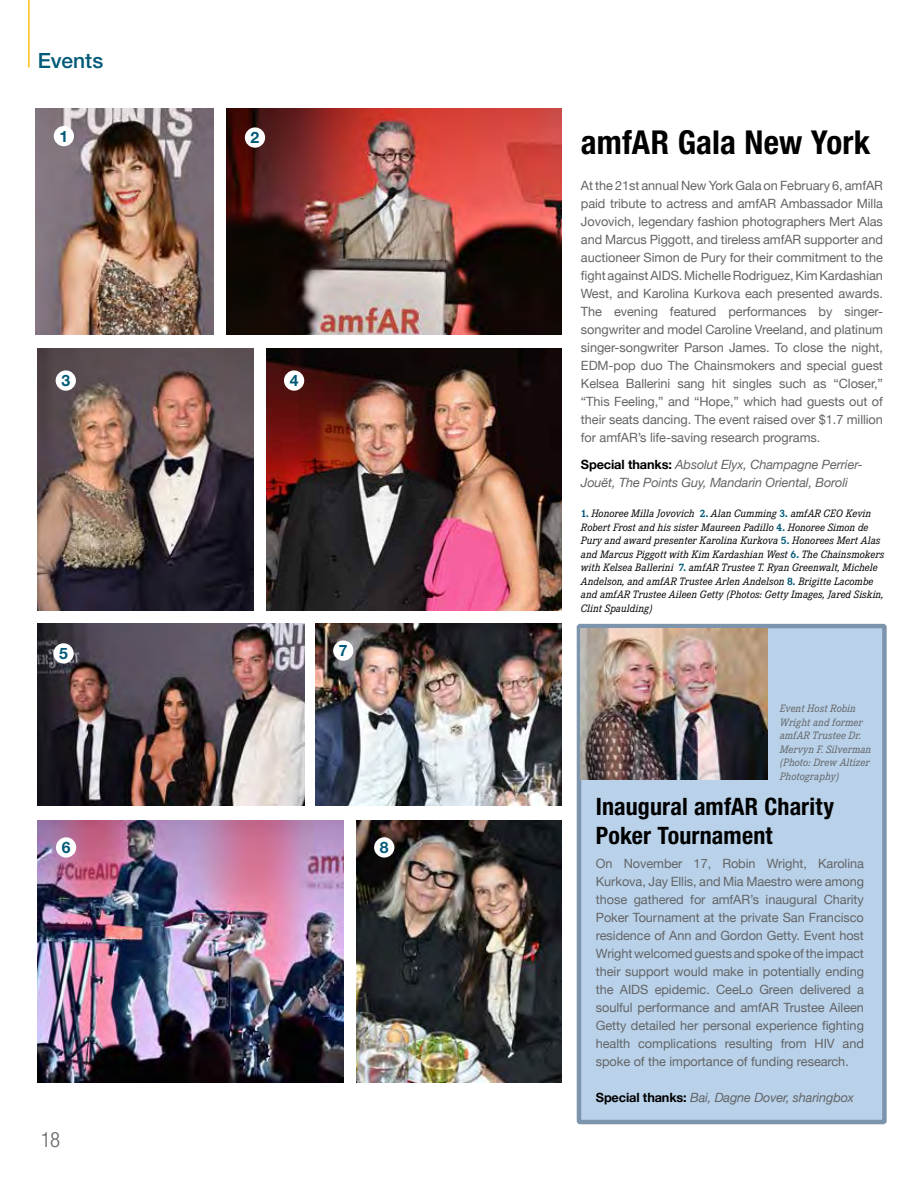
<style>
.page{position:relative;width:918px;height:1188px;background:#fff}
.page>*{position:absolute;margin:0;border:0;box-sizing:border-box;transform-origin:0 0}
.t1{font:700 condensed 33px "Helvetica Neue LT Std";letter-spacing:.005em;color:#000}
.t2{font:700 condensed 24px/28.5px "Helvetica Neue LT Std";letter-spacing:.005em;color:#000}
.t3{font:500 21px "Helvetica Neue LT Std";color:#005978}
.t4{font:300 condensed 21px "Helvetica Neue LT Std";color:#636466}
.t5{font:700 15.75px "Helvetica Neue LT Std";color:#005978}
.t6{font:12.75px/18px "Helvetica Neue";letter-spacing:-.005em;color:#636466;text-align:justify}
.t7{font:italic 12.75px/18px "Helvetica Neue";letter-spacing:-.01em;color:#636466}
.t8{font:italic 10.5px/13.5px "Corporate EBQ";color:#000}
.t9{font:italic 10.5px/13.5px "Corporate EBQ";color:#636466}
.s1{font-weight:700;font-style:normal;color:#000}
.s2{font-weight:700;font-style:normal;color:#005978}
</style>
<div class="page">
<hr style="left:28px;top:0;width:2px;height:68px;background:#febe10">
<img style="left:36px;top:108px;width:178px;height:227px">
<div style="left:54px;top:126px;width:20px;height:20px;background:#fff;border-radius:50%"></div>
<img style="left:315px;top:624px;width:247px;height:182px">
<div style="left:333px;top:640px;width:20px;height:21px;background:#fff;border-radius:50%"></div>
<img style="left:266px;top:348px;width:296px;height:262px">
<div style="left:284px;top:370px;width:20px;height:21px;background:#fff;border-radius:50%"></div>
<img style="left:38px;top:624px;width:267px;height:182px">
<div style="left:53px;top:643px;width:21px;height:21px;background:#fff;border-radius:50%"></div>
<img style="left:227px;top:108px;width:335px;height:227px">
<div style="left:245px;top:127px;width:20px;height:21px;background:#fff;border-radius:50%"></div>
<img style="left:356px;top:821px;width:206px;height:262px">
<div style="left:374px;top:837px;width:20px;height:21px;background:#fff;border-radius:50%"></div>
<img style="left:38px;top:348px;width:215px;height:262px">
<div style="left:56px;top:370px;width:20px;height:21px;background:#fff;border-radius:50%"></div>
<img style="left:38px;top:821px;width:306px;height:262px">
<div style="left:56px;top:837px;width:20px;height:21px;background:#fff;border-radius:50%"></div>
<div style="left:577px;top:624px;width:310px;height:500px;background:#b9d2ea;border:4px solid #7c95ac"></div>
<img style="left:581px;top:628px;width:186px;height:152px">
<h3 class="t3" style="left:38px;top:48px;width:67px">Events</h3>
<p class="t5" style="left:59px;top:126px;width:10px">1</p>
<p class="t5" style="left:61px;top:371px;width:10px">3</p>
<p class="t5" style="left:59px;top:644px;width:10px">5</p>
<p class="t5" style="left:62px;top:838px;width:10px">6</p>
<h3 class="t4" style="left:41px;top:1128px;width:21px">18</h3>
<p class="t5" style="left:251px;top:128px;width:10px">2</p>
<p class="t5" style="left:290px;top:371px;width:10px">4</p>
<p class="t5" style="left:339px;top:641px;width:10px">7</p>
<p class="t5" style="left:380px;top:838px;width:10px">8</p>
<h1 class="t1" style="left:581px;top:122px;width:291px">amfAR Gala New York</h1>
<p class="t6" style="left:581px;top:177px;width:304px">At the 21st annual New York Gala on February 6, amfAR paid tribute to actress and amfAR Ambassador Milla Jovovich, legendary fashion photographers Mert Alas and Marcus Piggott, and tireless amfAR supporter and auctioneer Simon de Pury for their commitment to the fight against AIDS. Michelle Rodriguez, Kim Kardashian West, and Karolina Kurkova each presented awards.<br>The evening featured performances by singer&shy;songwriter and model Caroline Vreeland, and platinum singer-songwriter Parson James. To close the night, EDM-pop duo The Chainsmokers and special guest Kelsea Ballerini sang hit singles such as “Closer,” “This Feeling,” and “Hope,” which had guests out of their seats dancing. The event raised over $1.7 million for amfAR’s life-saving research programs.</p>
<p class="t7" style="left:581px;top:456px;width:283px"><span class="s1">Special thanks:</span> Absolut Elyx, Champagne Perrier-<br>Jouët, The Points Guy, Mandarin Oriental, Boroli</p>
<p class="t8" style="left:581px;top:507px;width:305px"><span class="s2">1.</span> Honoree Milla Jovovich <span class="s2">2.</span> Alan Cumming <span class="s2">3.</span> amfAR CEO Kevin Robert Frost and his sister Maureen Padillo <span class="s2">4.</span> Honoree Simon de Pury and award presenter Karolina Kurkova <span class="s2">5.</span> Honorees Mert Alas and Marcus Piggott with Kim Kardashian West <span class="s2">6.</span> The Chainsmokers with Kelsea Ballerini <span class="s2">7.</span> amfAR Trustee T. Ryan Greenwalt, Michele Andelson, and amfAR Trustee Arlen Andelson <span class="s2">8.</span> Brigitte Lacombe and amfAR Trustee Aileen Getty (Photos: Getty Images, Jared Siskin, Clint Spaulding)</p>
<p class="t9" style="left:780px;top:702px;width:93px">Event Host Robin<br>Wright and former amfAR Trustee Dr.<br>Mervyn F. Silverman (Photo: Drew Altizer<br>Photography)</p>
<h2 class="t2" style="left:596px;top:792px;width:240px">Inaugural amfAR Charity<br>Poker Tournament</h2>
<p class="t6" style="left:596px;top:855px;width:270px">On November 17, Robin Wright, Karolina Kurkova, Jay Ellis, and Mia Maestro were among those gathered for amfAR’s inaugural Charity Poker Tournament at the private San Francisco residence of Ann and Gordon Getty. Event host Wright welcomed guests and spoke of the impact their support would make in potentially ending the AIDS epidemic. CeeLo Green delivered a soulful performance and amfAR Trustee Aileen Getty detailed her personal experience fighting health complications resulting from HIV and spoke of the importance of funding research.</p>
<p class="t7" style="left:596px;top:1090px;width:260px"><span class="s1">Special thanks:</span> Bai, Dagne Dover, sharingbox</p>
</div>
